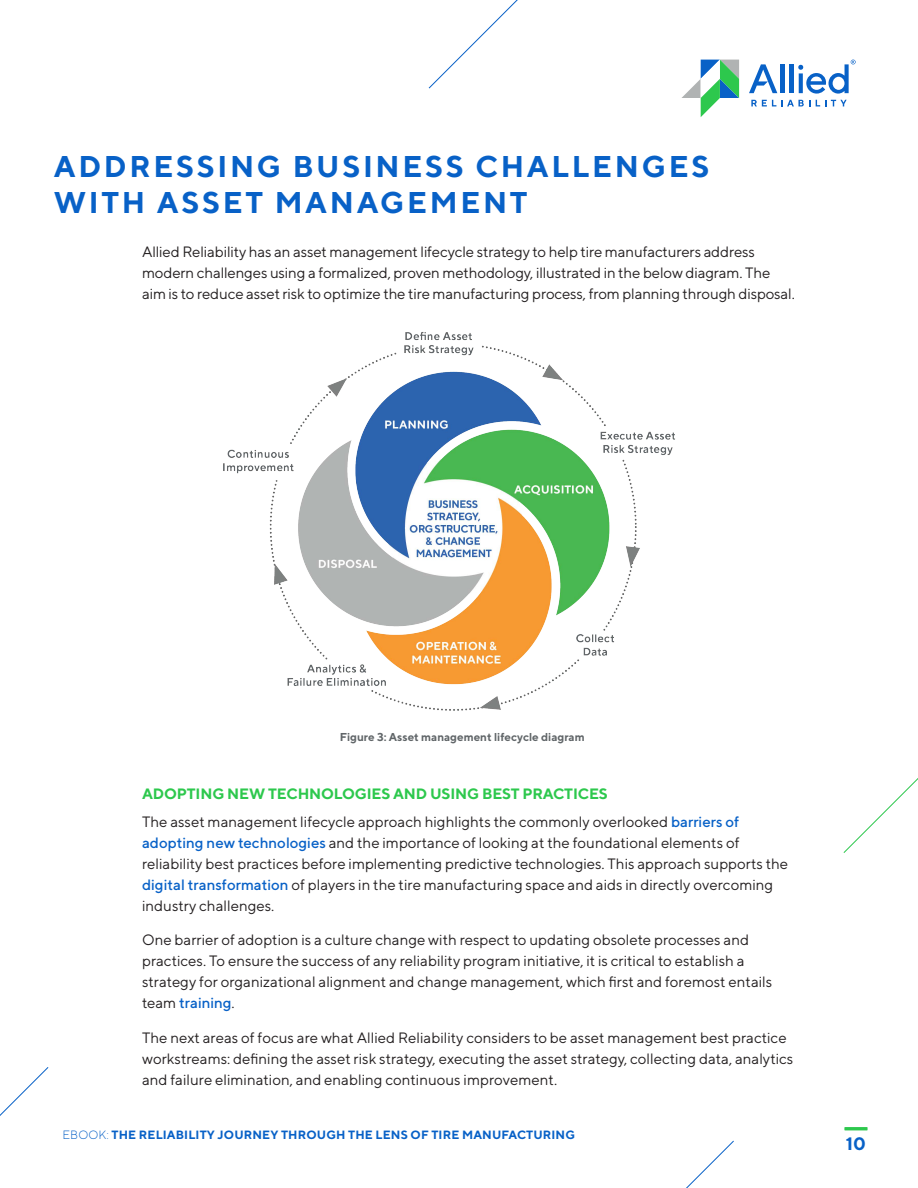
<style>
.page{position:relative;width:918px;height:1188px;background:#fff}
.page>*{position:absolute;margin:0;border:0;box-sizing:border-box;transform-origin:0 0}
.t1{font:700 30px/36px "TT Norms";letter-spacing:.09em;color:#0861c7}
.t2{font:700 18px "TT Norms";color:#0861c7}
.t3{font:15px/21px "TT Norms";color:#231f20}
.t4{font:700 15px "TT Norms";letter-spacing:-.01em;color:#2dc84d}
.t5{font:700 12px "TT Norms";letter-spacing:.01em;color:#0861c7}
.t6{font:700 11.4px "TT Norms";color:#616669}
.s1{font-weight:500;color:#0861c7}
.s2{font-weight:300}
</style>
<div class="page">
<svg style="left:681px;top:60px;width:58px;height:57px"></svg>
<svg style="left:751px;top:100px;width:59px;height:6px"></svg>
<svg style="left:816px;top:100px;width:31px;height:6px"></svg>
<div style="left:780px;top:64px;width:5px;height:29px;background:#0861c7"></div>
<hr style="left:790px;top:64px;width:4px;height:29px;background:#0861c7">
<svg style="left:749px;top:64px;width:28px;height:29px"></svg>
<svg style="left:798px;top:60px;width:58px;height:34px"></svg>
<svg style="left:428px;top:0;width:90px;height:89px"></svg>
<svg style="left:843px;top:778px;width:75px;height:75px"></svg>
<svg style="left:686px;top:1140px;width:48px;height:48px"></svg>
<hr style="left:845px;top:1127px;width:22px;height:3px;background:#2dc84d">
<svg style="left:0;top:1067px;width:49px;height:49px"></svg>
<img style="left:223px;top:332px;width:452px;height:378px">
<p class="t1" style="left:54px;top:148px;width:657px">ADDRESSING BUSINESS CHALLENGES<br>WITH ASSET MANAGEMENT</p>
<p class="t3" style="left:142px;top:241px;width:654px">Allied Reliability has an asset management lifecycle strategy to help tire manufacturers address modern challenges using a formalized, proven methodology, illustrated in the below diagram. The aim is to reduce asset risk to optimize the tire manufacturing process, from planning through disposal.</p>
<p class="t6" style="left:340px;top:730px;width:247px">Figure 3: Asset management lifecycle diagram</p>
<p class="t4" style="left:142px;top:784px;width:467px">ADOPTING NEW TECHNOLOGIES AND USING BEST PRACTICES</p>
<p class="t3" style="left:142px;top:811px;width:648px">The asset management lifecycle approach highlights the commonly overlooked <span class="s1">barriers of adopting new technologies</span> and the importance of looking at the foundational elements of reliability best practices before implementing predictive technologies. This approach supports the <span class="s1">digital transformation</span> of players in the tire manufacturing space and aids in directly overcoming industry challenges.</p>
<p class="t3" style="left:142px;top:929px;width:632px">One barrier of adoption is a culture change with respect to updating obsolete processes and practices. To ensure the success of any reliability program initiative, it is critical to establish a strategy for organizational alignment and change management, which first and foremost entails team <span class="s1">training</span>.</p>
<p class="t3" style="left:142px;top:1027px;width:653px">The next areas of focus are what Allied Reliability considers to be asset management best practice workstreams: defining the asset risk strategy, executing the asset strategy, collecting data, analytics and failure elimination, and enabling continuous improvement.</p>
<p class="t5" style="left:63px;top:1127px;width:514px"><span class="s2">EBOOK:</span> THE RELIABILITY JOURNEY THROUGH THE LENS OF TIRE MANUFACTURING</p>
<p class="t2" style="left:846px;top:1132px;width:22px">10</p>
</div>
